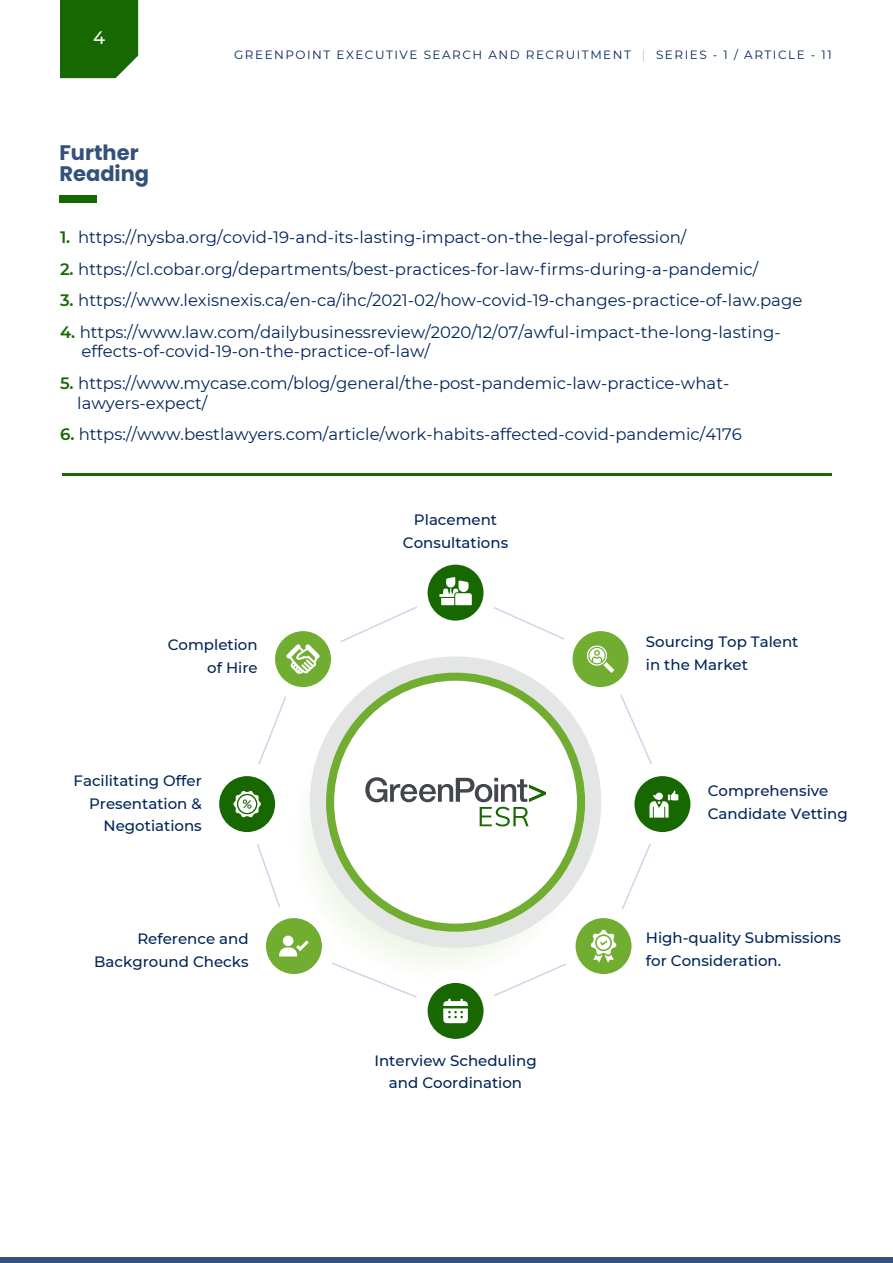
<style>
.page{position:relative;width:893px;height:1263px;background:#fff}
.page>*{position:absolute;margin:0;border:0;box-sizing:border-box;transform-origin:0 0}
.t1{font:700 21px/21px "Poppins";color:#33517a}
.t2{font:500 18px "Montserrat";color:#fff}
.t3{font:16.5px/19.8px "Montserrat";color:#002559}
.t4{font:500 15px/22.6px "Montserrat";color:#002559;text-align:right}
.t5{font:12px "Montserrat";letter-spacing:.125em;color:#002559}
.s1{color:#b6d09e}
.s2{font-weight:600;color:#176800}
</style>
<div class="page">
<div style="left:60px;top:0;width:78px;height:78px;background:#176800"></div>
<div style="left:0;top:1258px;width:893px;height:5px;background:#33517a"></div>
<div style="left:59px;top:195px;width:38px;height:8px;background:#176800"></div>
<hr style="left:62px;top:473px;width:769px;height:3px;background:#176800">
<svg style="left:257px;top:607px;width:395px;height:391px"></svg>
<div style="left:292px;top:688px;width:291px;height:292px;background:#f9fbf6;border-radius:146px"></div>
<div style="left:310px;top:656px;width:291px;height:292px;background:#e4e6e5;border-radius:50%"></div>
<div style="left:326px;top:673px;width:259px;height:259px;background:#71ad31;border-radius:50%"></div>
<div style="left:334px;top:681px;width:243px;height:243px;background:#fff;border-radius:50%"></div>
<svg style="left:421px;top:976px;width:69px;height:70px;fill:#176800"></svg>
<div style="left:414px;top:969px;width:83px;height:83px;border:14px solid #fff;border-radius:50%"></div>
<svg style="left:628px;top:769px;width:69px;height:70px;fill:#176800"></svg>
<div style="left:621px;top:763px;width:83px;height:82px;border:14px solid #fff;border-radius:50%"></div>
<svg style="left:421px;top:558px;width:69px;height:69px;fill:#176800"></svg>
<div style="left:414px;top:551px;width:83px;height:83px;border:14px solid #fff;border-radius:50%"></div>
<svg style="left:212px;top:769px;width:70px;height:70px;fill:#176800"></svg>
<div style="left:206px;top:763px;width:83px;height:82px;border:14px solid #fff;border-radius:50%"></div>
<svg style="left:268px;top:624px;width:70px;height:70px;fill:#71ad31"></svg>
<div style="left:262px;top:618px;width:82px;height:83px;border:14px solid #fff;border-radius:50%"></div>
<svg style="left:566px;top:624px;width:69px;height:70px;fill:#71ad31"></svg>
<div style="left:559px;top:618px;width:83px;height:83px;border:14px solid #fff;border-radius:50%"></div>
<svg style="left:259px;top:911px;width:70px;height:70px;fill:#71ad31"></svg>
<div style="left:252px;top:904px;width:83px;height:83px;border:14px solid #fff;border-radius:50%"></div>
<svg style="left:569px;top:911px;width:69px;height:70px;fill:#71ad31"></svg>
<div style="left:562px;top:904px;width:83px;height:83px;border:14px solid #fff;border-radius:50%"></div>
<svg style="left:439px;top:577px;width:33px;height:28px"></svg>
<svg style="left:586px;top:644px;width:28px;height:29px"></svg>
<svg style="left:649px;top:790px;width:29px;height:28px"></svg>
<svg style="left:591px;top:930px;width:25px;height:32px"></svg>
<svg style="left:443px;top:999px;width:25px;height:24px"></svg>
<svg style="left:279px;top:935px;width:30px;height:21px"></svg>
<svg style="left:233px;top:790px;width:28px;height:28px"></svg>
<svg style="left:286px;top:644px;width:34px;height:30px"></svg>
<svg style="left:365px;top:777px;width:181px;height:49px"></svg>
<p class="t2" style="left:93px;top:25px;width:14px">4</p>
<p class="t1" style="left:59px;top:142px;width:91px">Further<br>Reading</p>
<p class="t5" style="left:234px;top:46px;width:599px">GREENPOINT EXECUTIVE SEARCH AND RECRUITMENT <span class="s1">|</span> SERIES - 1 / ARTICLE - 11</p>
<p class="t3" style="left:60px;top:227px;width:628px"><span class="s2">1.</span> https://nysba.org/covid-19-and-its-lasting-impact-on-the-legal-profession/</p>
<p class="t3" style="left:60px;top:258px;width:700px"><span class="s2">2.</span> https://cl.cobar.org/departments/best-practices-for-law-firms-during-a-pandemic/</p>
<p class="t3" style="left:60px;top:290px;width:744px"><span class="s2">3.</span> https://www.lexisnexis.ca/en-ca/ihc/2021-02/how-covid-19-changes-practice-of-law.page</p>
<p class="t3" style="left:82px;top:321px;width:701px;text-indent:-22px"><span class="s2">4.</span> https://www.law.com/dailybusinessreview/2020/12/07/awful-impact-the-long-lasting&shy;effects-of-covid-19-on-the-practice-of-law/</p>
<p class="t3" style="left:77px;top:372px;width:653px;text-indent:-17px"><span class="s2">5.</span> https://www.mycase.com/blog/general/the-post-pandemic-law-practice-what&shy;lawyers-expect/</p>
<p class="t3" style="left:60px;top:424px;width:683px"><span class="s2">6.</span> https://www.bestlawyers.com/article/work-habits-affected-covid-pandemic/4176</p>
<p class="t4" style="left:403px;top:508px;width:107px;text-align:center">Placement<br>Consultations</p>
<p class="t4" style="left:168px;top:633px;width:91px">Completion of Hire</p>
<p class="t4" style="left:646px;top:630px;width:154px;text-align:left">Sourcing Top Talent in the Market</p>
<p class="t4" style="left:74px;top:769px;width:130px">Facilitating Offer<br>Presentation &amp;<br>Negotiations</p>
<p class="t4" style="left:708px;top:779px;width:142px;text-align:left">Comprehensive<br>Candidate Vetting</p>
<p class="t4" style="left:94px;top:927px;width:156px">Reference and<br>Background Checks</p>
<p class="t4" style="left:646px;top:926px;width:197px;text-align:left">High-quality Submissions for Consideration.</p>
<p class="t4" style="left:374px;top:1048px;width:164px;text-align:center">Interview Scheduling and Coordination</p>
</div>
